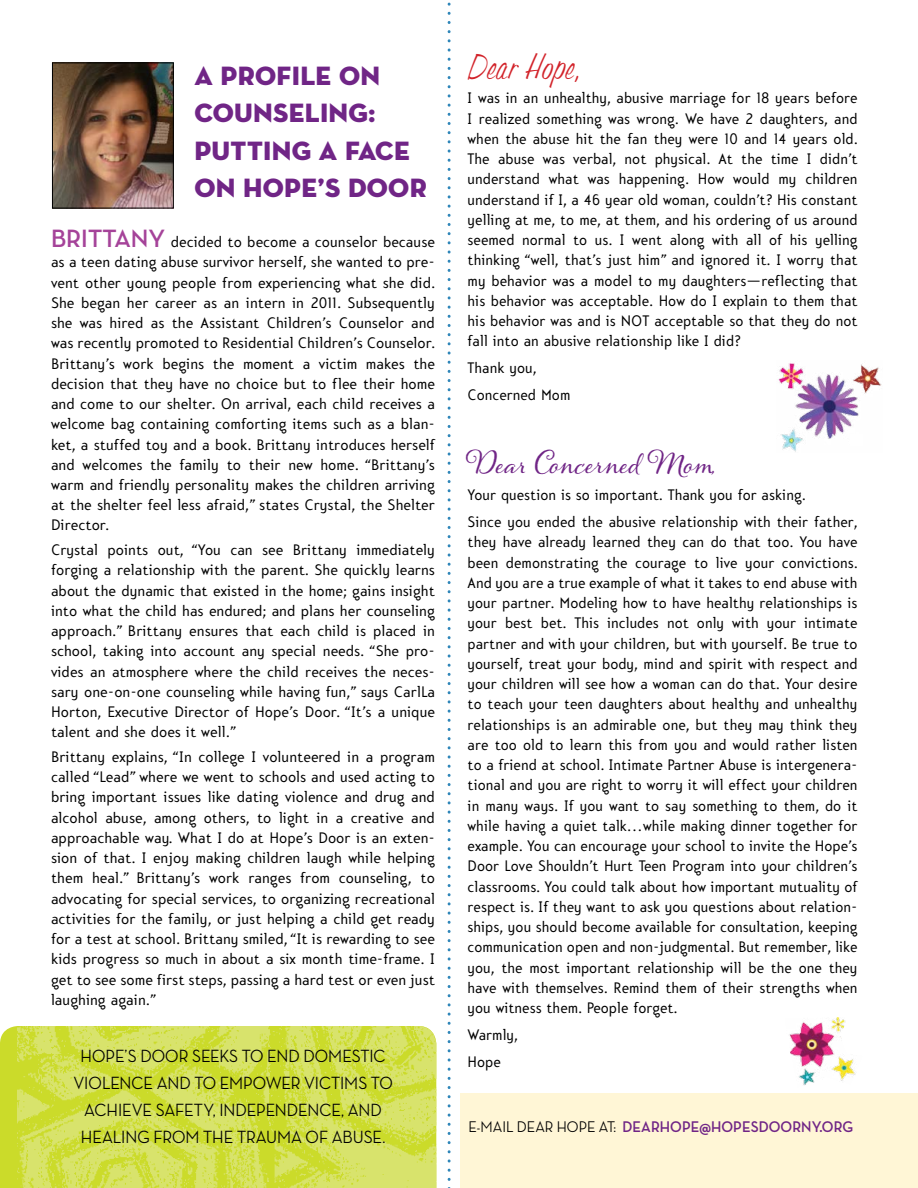
<style>
.page{position:relative;width:918px;height:1188px;background:#fff}
.page>*{position:absolute;margin:0;border:0;box-sizing:border-box;transform-origin:0 0}
.t1{font:italic 37.5px "Cg Trophy";letter-spacing:.005em;color:#d2232a}
.t2{font:28.5px "Alana PRO";letter-spacing:.005em;color:#702586}
.t3{font:27px/37.3px "Neutra Display PS Titling";letter-spacing:.01em;color:#702586}
.t4{font:500 18px/27px "Neutra Display";letter-spacing:-.005em;color:#000;text-align:center;scale:.95 1}
.t5{font:16.5px/20.2px "Mercury";letter-spacing:.005em;color:#000;text-align:justify}
.t6{font:700 15.75px "Neutra Display";letter-spacing:.005em;color:#702586;scale:.95 1}
.s1{font-family:"Neutra Display";font-weight:700;font-size:25.5px;color:#a54399}
.s2{font-weight:500;color:#000}
</style>
<div class="page">
<div style="left:461px;top:1094px;width:457px;height:94px;background:#fff6d6"></div>
<svg style="left:448px;top:2px;width:3px;height:1186px"></svg>
<img style="left:54px;top:65px;width:118px;height:141px">
<div style="left:52px;top:63px;width:122px;height:145px;border:1px solid #000"></div>
<div style="left:0;top:1026px;width:17px;height:162px;background:#cbdb2a"></div>
<img style="left:17px;top:1026px;width:419px;height:162px">
<img style="left:789px;top:1017px;width:67px;height:68px">
<img style="left:778px;top:363px;width:104px;height:89px">
<div style="left:850px;top:434px;width:13px;height:12px;background:#fff"></div>
<h3 class="t3" style="left:194px;top:56px;width:234px">A PROFILE ON<br>COUNSELING:<br>PUTTING A FACE<br>ON HOPE’S DOOR</h3>
<p class="t5" style="left:51px;top:232px;width:385px"><span class="s1">BRITTANY</span> decided to become a counselor because as a teen dating abuse survivor herself, she wanted to pre&shy;vent other young people from experiencing what she did.<br>She began her career as an intern in 2011. Subsequently she was hired as the Assistant Children’s Counselor and was recently promoted to Residential Children’s Counselor.<br>Brittany’s work begins the moment a victim makes the decision that they have no choice but to flee their home and come to our shelter. On arrival, each child receives a welcome bag containing comforting items such as a blan&shy;ket, a stuffed toy and a book. Brittany introduces herself and welcomes the family to their new home. “Brittany’s warm and friendly personality makes the children arriving at the shelter feel less afraid,” states Crystal, the Shelter Director.</p>
<p class="t5" style="left:51px;top:540px;width:385px">Crystal points out, “You can see Brittany immediately forging a relationship with the parent. She quickly learns about the dynamic that existed in the home; gains insight into what the child has endured; and plans her counseling approach.” Brittany ensures that each child is placed in school, taking into account any special needs. “She pro&shy;vides an atmosphere where the child receives the neces&shy;sary one-on-one counseling while having fun,” says CarlLa Horton, Executive Director of Hope’s Door. “It’s a unique talent and she does it well.”</p>
<p class="t5" style="left:51px;top:747px;width:385px">Brittany explains, “In college I volunteered in a program called “Lead” where we went to schools and used acting to bring important issues like dating violence and drug and alcohol abuse, among others, to light in a creative and approachable way. What I do at Hope’s Door is an exten&shy;sion of that. I enjoy making children laugh while helping them heal.” Brittany’s work ranges from counseling, to advocating for special services, to organizing recreational activities for the family, or just helping a child get ready for a test at school. Brittany smiled, “It is rewarding to see kids progress so much in about a six month time-frame. I get to see some first steps, passing a hard test or even just laughing again.”</p>
<h1 class="t1" style="left:468px;top:47px;width:116px">Dear Hope,</h1>
<p class="t5" style="left:468px;top:88px;width:391px">I was in an unhealthy, abusive marriage for 18 years before I realized something was wrong. We have 2 daughters, and when the abuse hit the fan they were 10 and 14 years old.<br>The abuse was verbal, not physical. At the time I didn’t understand what was happening. How would my children understand if I, a 46 year old woman, couldn’t? His constant yelling at me, to me, at them, and his ordering of us around seemed normal to us. I went along with all of his yelling thinking “well, that’s just him” and ignored it. I worry that my behavior was a model to my daughters—reflecting that his behavior was acceptable. How do I explain to them that his behavior was and is NOT acceptable so that they do not fall into an abusive relationship like I did?</p>
<p class="t5" style="left:468px;top:355px;width:104px;line-height:26.7px">Thank you,<br>Concerned Mom</p>
<h2 class="t2" style="left:468px;top:447px;width:248px">Dear Concerned Mom,</h2>
<p class="t5" style="left:468px;top:482px;width:391px;line-height:26.7px">Your question is so important. Thank you for asking.<br>Since you ended the abusive relationship with their father,</p>
<p class="t5" style="left:468px;top:532px;width:391px">they have already learned they can do that too. You have been demonstrating the courage to live your convictions.<br>And you are a true example of what it takes to end abuse with your partner. Modeling how to have healthy relationships is your best bet. This includes not only with your intimate partner and with your children, but with yourself. Be true to yourself, treat your body, mind and spirit with respect and your children will see how a woman can do that. Your desire to teach your teen daughters about healthy and unhealthy relationships is an admirable one, but they may think they are too old to learn this from you and would rather listen to a friend at school. Intimate Partner Abuse is intergenera&shy;tional and you are right to worry it will effect your children in many ways. If you want to say something to them, do it while having a quiet talk...while making dinner together for example. You can encourage your school to invite the Hope’s Door Love Shouldn’t Hurt Teen Program into your children’s classrooms. You could talk about how important mutuality of respect is. If they want to ask you questions about relation&shy;ships, you should become available for consultation, keeping communication open and non-judgmental. But remember, like you, the most important relationship will be the one they have with themselves. Remind them of their strengths when you witness them. People forget.</p>
<p class="t5" style="left:468px;top:1025px;width:52px">Warmly,</p>
<p class="t4" style="left:81px;top:1043px;width:323px">HOPE’S DOOR SEEKS TO END DOMESTIC</p>
<p class="t5" style="left:468px;top:1052px;width:35px">Hope</p>
<p class="t4" style="left:74px;top:1070px;width:337px">VIOLENCE AND TO EMPOWER VICTIMS TO<br>ACHIEVE SAFETY, INDEPENDENCE, AND<br>HEALING FROM THE TRAUMA OF ABUSE.</p>
<p class="t6" style="left:468px;top:1118px;width:407px"><span class="s2">E-MAIL DEAR HOPE AT:</span> DEARHOPE@HOPESDOORNY.ORG</p>
</div>
